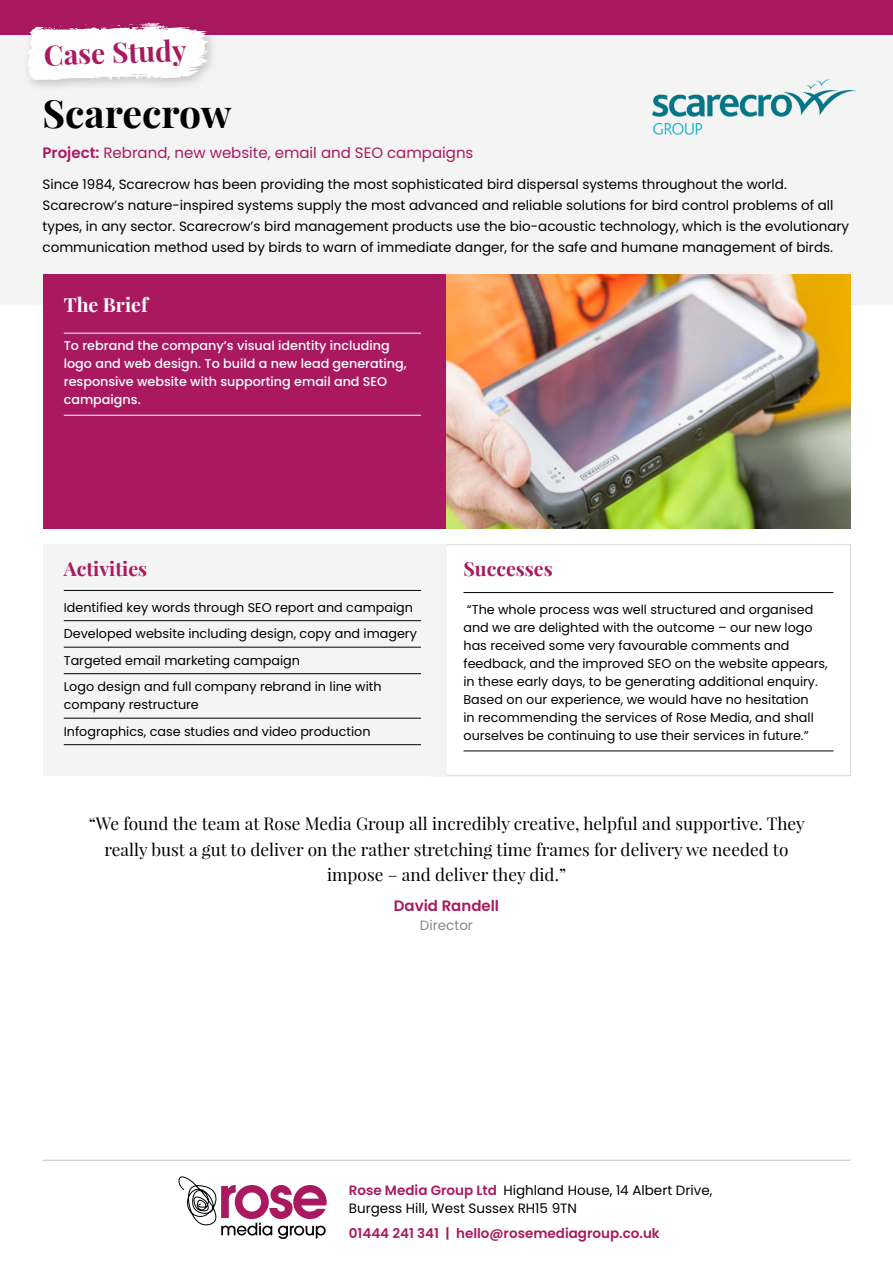
<style>
.page{position:relative;width:893px;height:1263px;background:#fff}
.page>*{position:absolute;margin:0;border:0;box-sizing:border-box;transform-origin:0 0}
.t1{font:700 39px "Playfair Display";color:#000}
.t2{font:700 28.05px "Playfair Display";color:#aa195f}
.t3{font:700 19.5px "Playfair Display";color:#aa195f}
.t4{font:700 19.5px "Playfair Display";color:#fff}
.t5{font:17.25px/25.5px "Playfair Display";color:#000;text-align:center}
.t6{font:15px "Poppins";color:#aa195f}
.t7{font:600 15px "Poppins";color:#aa195f}
.t8{font:13.5px/21px "Poppins";color:#000}
.t9{font:600 13.5px "Poppins";color:#aa195f}
.t10{font:13.5px "Poppins";color:#878787}
.t11{font:12.75px/18px "Poppins";color:#000}
.t12{font:500 12.75px/18px "Poppins";color:#fff}
.s1{font-weight:600}
.s2{font-weight:600;color:#aa195f}
</style>
<div class="page">
<div style="left:0;top:0;width:893px;height:304px;background:#f4f4f4"></div>
<div style="left:430px;top:544px;width:421px;height:232px;border:1px solid #dadada"></div>
<img style="left:652px;top:79px;width:205px;height:56px">
<div style="left:0;top:0;width:893px;height:34px;background:#aa195f"></div>
<div style="left:43px;top:274px;width:403px;height:254px;background:#aa195f"></div>
<div style="left:43px;top:544px;width:403px;height:232px;background:#f4f4f4"></div>
<img style="left:446px;top:274px;width:404px;height:254px">
<hr style="left:64px;top:590px;width:357px;height:1px;background:#000">
<hr style="left:64px;top:620px;width:357px;height:1px;background:#000">
<hr style="left:64px;top:647px;width:357px;height:1px;background:#000">
<hr style="left:64px;top:673px;width:357px;height:1px;background:#000">
<hr style="left:64px;top:718px;width:357px;height:1px;background:#000">
<hr style="left:64px;top:744px;width:357px;height:1px;background:#000">
<hr style="left:64px;top:333px;width:357px;height:1px;background:#fff">
<hr style="left:64px;top:415px;width:357px;height:1px;background:#fff">
<hr style="left:463px;top:592px;width:370px;height:1px;background:#000">
<hr style="left:463px;top:751px;width:370px;height:1px;background:#000">
<svg style="left:178px;top:1176px;width:149px;height:63px"></svg>
<hr style="left:43px;top:1160px;width:807px;height:1px;background:#c6c6c6">
<div style="left:22px;top:17px;width:198px;height:75px;background:#000;opacity:.2"></div>
<svg style="left:28px;top:23px;width:183px;height:58px"></svg>
<h2 class="t2" style="left:43px;top:33px;width:144px;rotate:-2deg">Case Study</h2>
<h1 class="t1" style="left:43px;top:83px;width:190px">Scarecrow</h1>
<p class="t6" style="left:43px;top:144px;width:432px"><span class="s1">Project:</span> Rebrand, new website, email and SEO campaigns</p>
<p class="t8" style="left:43px;top:173px;width:808px">Since 1984, Scarecrow has been providing the most sophisticated bird dispersal systems throughout the world.<br>Scarecrow’s nature-inspired systems supply the most advanced and reliable solutions for bird control problems of all types, in any sector. Scarecrow’s bird management products use the bio-acoustic technology, which is the evolutionary communication method used by birds to warn of immediate danger, for the safe and humane management of birds.</p>
<h3 class="t4" style="left:64px;top:290px;width:86px">The Brief</h3>
<p class="t12" style="left:64px;top:337px;width:344px">To rebrand the company’s visual identity including logo and web design. To build a new lead generating, responsive website with supporting email and SEO campaigns.</p>
<h3 class="t3" style="left:64px;top:553px;width:85px">Activities</h3>
<p class="t11" style="left:64px;top:594px;width:355px;line-height:26.5px">Identified key words through SEO report and campaign Developed website including design, copy and imagery Targeted email marketing campaign<br>Logo design and full company rebrand in line with</p>
<p class="t11" style="left:64px;top:692px;width:308px;line-height:26.5px">company restructure<br>Infographics, case studies and video production</p>
<h3 class="t3" style="left:463px;top:553px;width:91px">Successes</h3>
<p class="t11" style="left:463px;top:601px;width:366px">“The whole process was well structured and organised and we are delighted with the outcome – our new logo has received some very favourable comments and feedback, and the improved SEO on the website appears, in these early days, to be generating additional enquiry.<br>Based on our experience, we would have no hesitation<br>in recommending the services of Rose Media, and shall ourselves be continuing to use their services in future.”</p>
<h3 class="t5" style="left:89px;top:811px;width:717px">“We found the team at Rose Media Group all incredibly creative, helpful and supportive. They really bust a gut to deliver on the rather stretching time frames for delivery we needed to impose – and deliver they did.”</h3>
<p class="t7" style="left:394px;top:897px;width:107px">David Randell</p>
<p class="t10" style="left:420px;top:918px;width:55px">Director</p>
<p class="t8" style="left:349px;top:1182px;width:365px;line-height:18px"><span class="s2">Rose Media Group Ltd</span> Highland House, 14 Albert Drive,<br>Burgess Hill, West Sussex RH15 9TN</p>
<p class="t9" style="left:349px;top:1225px;width:312px">01444 241 341 | hello@rosemediagroup.co.uk</p>
</div>
